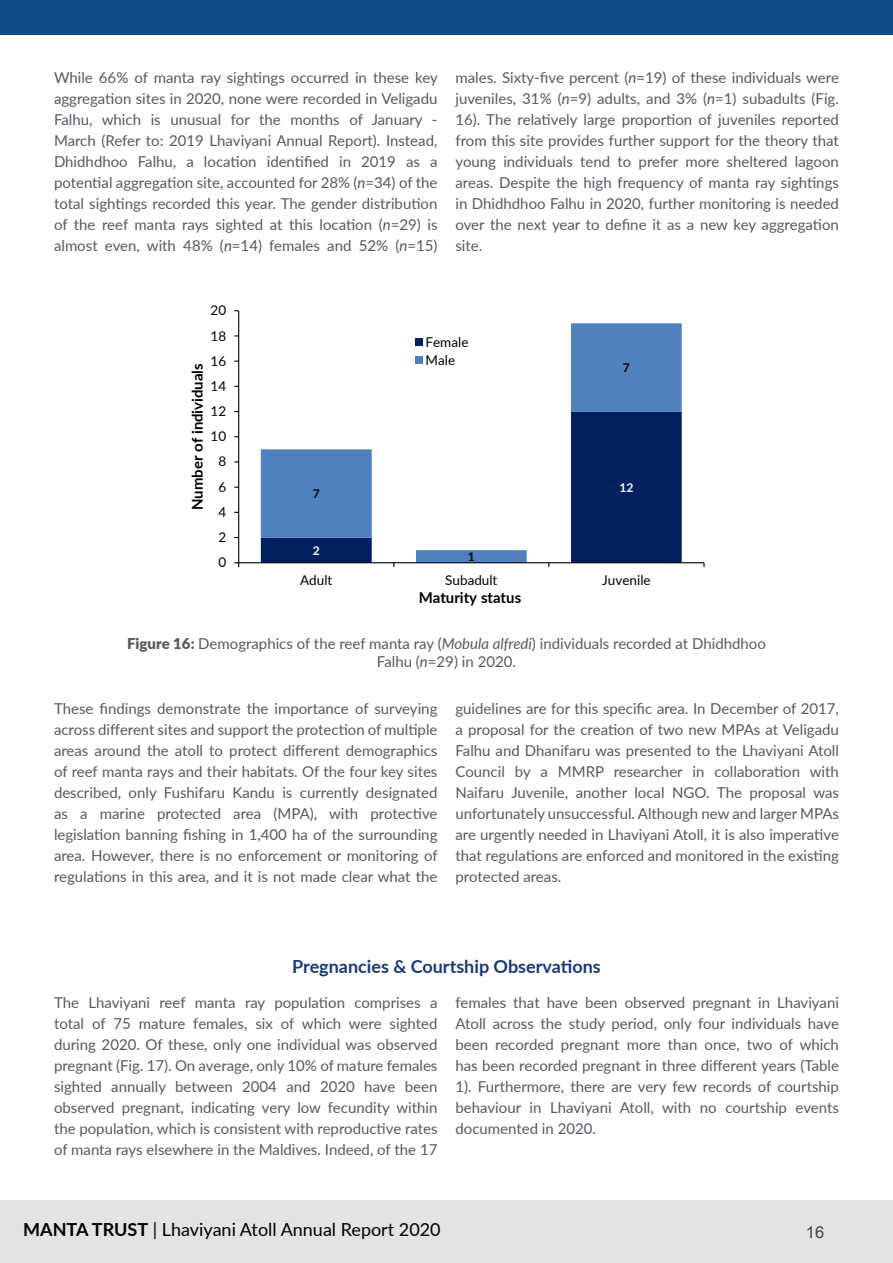
<style>
.page{position:relative;width:893px;height:1263px;background:#fff}
.page>*{position:absolute;margin:0;border:0;box-sizing:border-box;transform-origin:0 0}
.t1{font:18px "Lato";color:#000}
.Body_Text{font:700 18px "Lato";color:#1c377a}
.t2{font:16.5px "Arial";color:#404041}
.t3{font:15px/21px "Lato";color:#585863;text-align:justify}
.t4{font:700 15px "Lato";color:#000}
.t5{font:13.5px/18px "Lato";letter-spacing:.005em;color:#000}
.t6{font:700 12px "Lato";color:#fff}
.t7{font:700 12px "Lato";color:#000}
.s1{font-style:italic}
.s2{font-weight:900}
.s3{font-weight:700}
</style>
<div class="page">
<div style="left:0;top:1200px;width:893px;height:63px;background:#e2e3e5"></div>
<div style="left:0;top:0;width:893px;height:35px;background:#124c88"></div>
<svg style="left:261px;top:323px;width:421px;height:239px"></svg>
<hr style="left:238px;top:311px;width:1px;height:252px;background:#000">
<hr style="left:239px;top:562px;width:465px;height:1px;background:#000">
<svg style="left:234px;top:562px;width:5px;height:5px"></svg>
<div style="left:415px;top:338px;width:7px;height:8px;background:#002060"></div>
<div style="left:415px;top:356px;width:7px;height:8px;background:#4e81bd"></div>
<p class="t3" style="left:54px;top:67px;width:385px">While 66% of manta ray sightings occurred in these key aggregation sites in 2020, none were recorded in Veligadu Falhu, which is unusual for the months of January - March (Refer to: 2019 Lhaviyani Annual Report). Instead, Dhidhdhoo Falhu, a location identified in 2019 as a potential aggregation site, accounted for 28% (<span class="s1">n</span>=34) of the total sightings recorded this year. The gender distribution of the reef manta rays sighted at this location (<span class="s1">n</span>=29) is almost even, with 48% (<span class="s1">n</span>=14) females and 52% (<span class="s1">n</span>=15)</p>
<p class="t3" style="left:455px;top:67px;width:385px">males. Sixty-five percent (<span class="s1">n</span>=19) of these individuals were juveniles, 31% (<span class="s1">n</span>=9) adults, and 3% (<span class="s1">n</span>=1) subadults (Fig.<br>16). The relatively large proportion of juveniles reported from this site provides further support for the theory that young individuals tend to prefer more sheltered lagoon areas. Despite the high frequency of manta ray sightings in Dhidhdhoo Falhu in 2020, further monitoring is needed over the next year to define it as a new key aggregation site.</p>
<p class="t4" style="left:186px;top:510px;width:148px;rotate:-90deg">Number of individuals</p>
<p class="t5" style="left:211px;top:301px;width:17px">20</p>
<p class="t5" style="left:211px;top:326px;width:17px">18</p>
<p class="t5" style="left:211px;top:351px;width:17px">16</p>
<p class="t5" style="left:211px;top:376px;width:17px">14</p>
<p class="t5" style="left:211px;top:402px;width:17px">12</p>
<p class="t5" style="left:211px;top:427px;width:17px">10</p>
<p class="t5" style="left:218px;top:452px;width:9px">8</p>
<p class="t5" style="left:218px;top:477px;width:9px">6</p>
<p class="t5" style="left:218px;top:502px;width:9px">4</p>
<p class="t5" style="left:218px;top:528px;width:9px">2</p>
<p class="t5" style="left:218px;top:553px;width:9px">0</p>
<p class="t7" style="left:313px;top:485px;width:8px">7</p>
<p class="t6" style="left:313px;top:542px;width:8px">2</p>
<p class="t5" style="left:425px;top:332px;width:44px">Female<br>Male</p>
<p class="t7" style="left:468px;top:548px;width:8px">1</p>
<p class="t7" style="left:623px;top:359px;width:8px">7</p>
<p class="t6" style="left:619px;top:479px;width:16px">12</p>
<p class="t5" style="left:300px;top:570px;width:34px">Adult</p>
<p class="t5" style="left:445px;top:570px;width:54px">Subadult</p>
<p class="t5" style="left:602px;top:570px;width:50px">Juvenile</p>
<p class="t4" style="left:419px;top:586px;width:104px">Maturity status</p>
<p class="t3" style="left:127px;top:634px;width:640px;line-height:18px;text-align:center"><span class="s2">Figure 16:</span> Demographics of the reef manta ray (<span class="s1">Mobula alfredi</span>) individuals recorded at Dhidhdhoo<br>Falhu (<span class="s1">n</span>=29) in 2020.</p>
<p class="t3" style="left:54px;top:698px;width:385px">These findings demonstrate the importance of surveying across different sites and support the protection of multiple areas around the atoll to protect different demographics of reef manta rays and their habitats. Of the four key sites described, only Fushifaru Kandu is currently designated as a marine protected area (MPA), with protective legislation banning fishing in 1,400 ha of the surrounding area. However, there is no enforcement or monitoring of regulations in this area, and it is not made clear what the</p>
<p class="t3" style="left:455px;top:698px;width:385px">guidelines are for this specific area. In December of 2017, a proposal for the creation of two new MPAs at Veligadu Falhu and Dhanifaru was presented to the Lhaviyani Atoll Council by a MMRP researcher in collaboration with Naifaru Juvenile, another local NGO. The proposal was unfortunately unsuccessful. Although new and larger MPAs are urgently needed in Lhaviyani Atoll, it is also imperative that regulations are enforced and monitored in the existing protected areas.</p>
<p class="Body_Text" style="left:292px;top:953px;width:310px">Pregnancies &amp; Courtship Observations</p>
<p class="t3" style="left:54px;top:992px;width:385px">The Lhaviyani reef manta ray population comprises a total of 75 mature females, six of which were sighted during 2020. Of these, only one individual was observed pregnant (Fig. 17). On average, only 10% of mature females sighted annually between 2004 and 2020 have been observed pregnant, indicating very low fecundity within the population, which is consistent with reproductive rates of manta rays elsewhere in the Maldives. Indeed, of the 17</p>
<p class="t3" style="left:455px;top:992px;width:385px">females that have been observed pregnant in Lhaviyani Atoll across the study period, only four individuals have been recorded pregnant more than once, two of which has been recorded pregnant in three different years (Table 1). Furthermore, there are very few records of courtship behaviour in Lhaviyani Atoll, with no courtship events documented in 2020.</p>
<p class="t1" style="left:23px;top:1217px;width:419px"><span class="s3">MANTA TRUST</span> | Lhaviyani Atoll Annual Report 2020</p>
<p class="t2" style="left:806px;top:1221px;width:20px">16</p>
</div>
